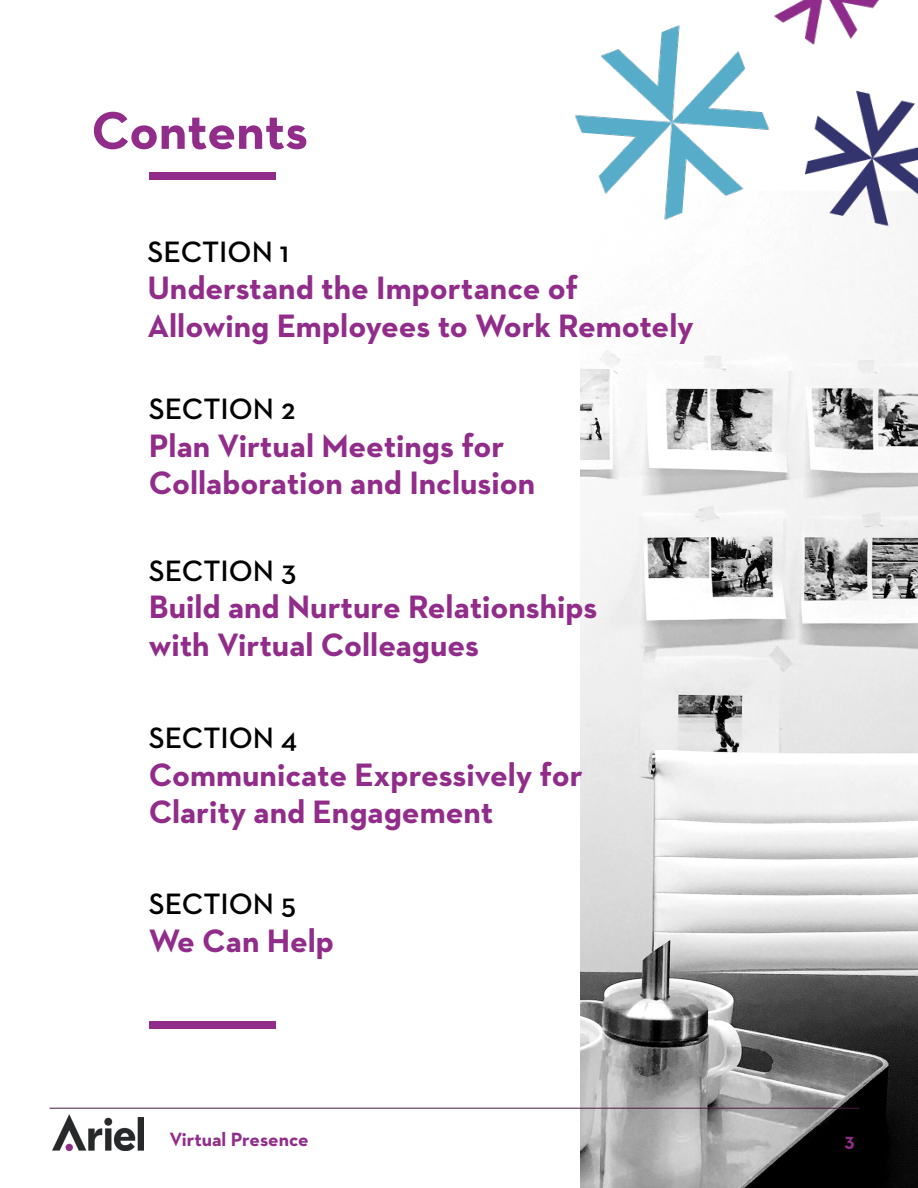
<style>
.page{position:relative;width:918px;height:1188px;background:#fff}
.page>*{position:absolute;margin:0;border:0;box-sizing:border-box;transform-origin:0 0}
.t1{font:700 54px "Neutraface 2 Text";letter-spacing:-.005em;color:#912c8a}
.t2{font:700 33px/37.5px "Neutraface 2 Text";color:#912c8a}
.t3{font:600 30px "Neutraface 2 Text";color:#000}
.t4{font:700 19.5px "Neutraface 2 Text";color:#912c8a}
</style>
<div class="page">
<img style="left:580px;top:297px;width:338px;height:891px">
<div style="left:149px;top:172px;width:126px;height:7px;background:#912c8a"></div>
<div style="left:149px;top:1022px;width:126px;height:7px;background:#912c8a"></div>
<img style="left:575px;top:0;width:343px;height:297px">
<hr style="left:50px;top:1108px;width:810px;height:1px;background:#4a1944">
<img style="left:53px;top:1115px;width:90px;height:35px">
<h1 class="t1" style="left:91px;top:96px;width:218px">Contents</h1>
<p class="t3" style="left:148px;top:233px;width:143px">SECTION 1</p>
<p class="t2" style="left:148px;top:269px;width:548px">Understand the Importance of<br>Allowing Employees to Work Remotely</p>
<p class="t3" style="left:149px;top:390px;width:148px">SECTION 2</p>
<p class="t2" style="left:149px;top:426px;width:388px">Plan Virtual Meetings for<br>Collaboration and Inclusion</p>
<p class="t3" style="left:149px;top:552px;width:149px">SECTION 3</p>
<p class="t2" style="left:149px;top:588px;width:450px">Build and Nurture Relationships with Virtual Colleagues</p>
<p class="t3" style="left:149px;top:719px;width:150px">SECTION 4</p>
<p class="t2" style="left:149px;top:756px;width:435px">Communicate Expressively for<br>Clarity and Engagement</p>
<p class="t3" style="left:149px;top:885px;width:149px">SECTION 5</p>
<p class="t2" style="left:149px;top:921px;width:187px">We Can Help</p>
<p class="t4" style="left:169px;top:1127px;width:141px">Virtual Presence</p>
<p class="t4" style="left:844px;top:1128px;width:12px">3</p>
</div>
